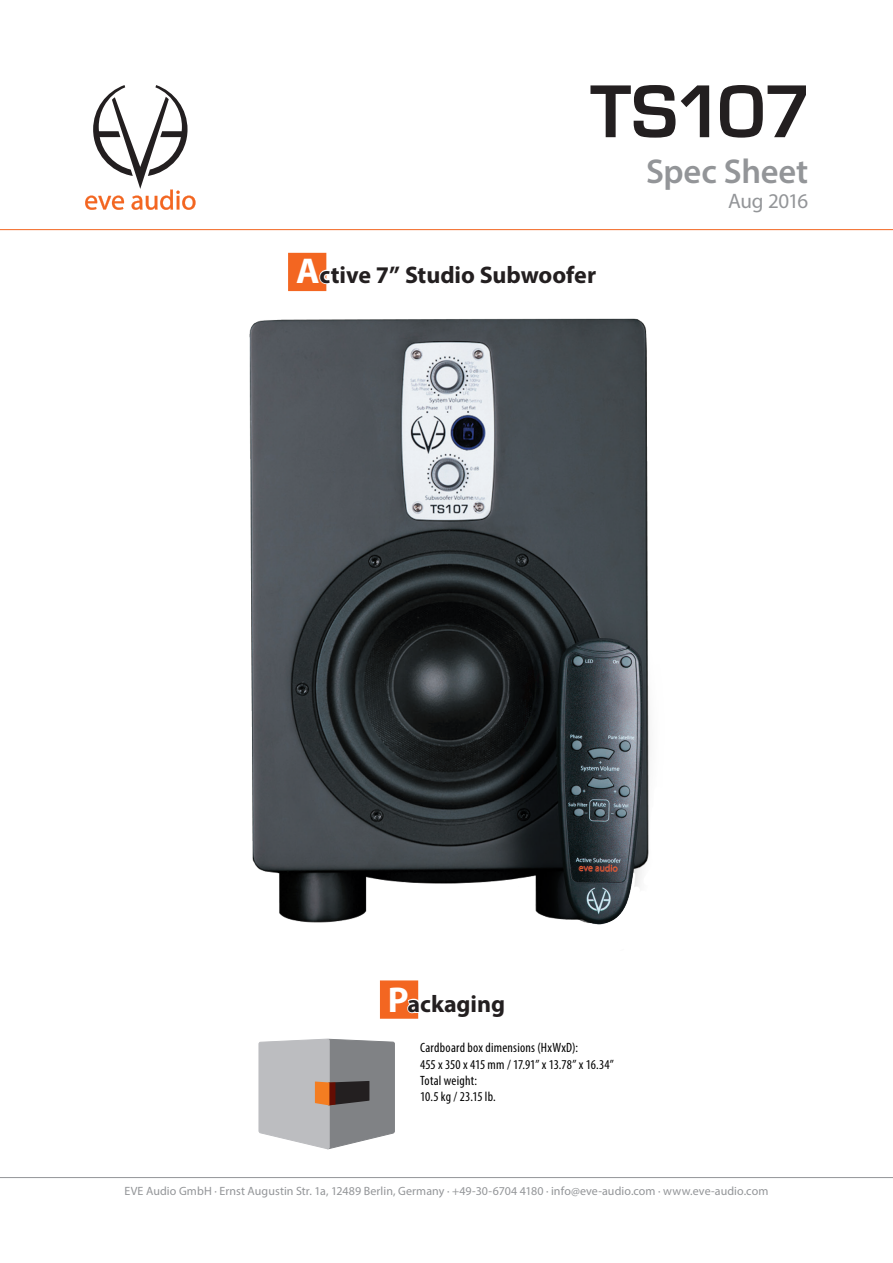
<style>
.page{position:relative;width:893px;height:1263px;background:#fff}
.page>*{position:absolute;margin:0;border:0;box-sizing:border-box;transform-origin:0 0}
.t1{font:69px "Eurostile D";letter-spacing:-.035em;color:#231f20}
.t2{font:600 34.5px "Myriad Pro";letter-spacing:-.005em;color:#939598}
.Page_Headline{font:700 24px "Myriad Pro";letter-spacing:-.005em;color:#231f20}
.t3{font:21px "Myriad Pro";letter-spacing:-.025em;color:#939598}
.Packaging{font:condensed 13.5px "Myriad Pro";letter-spacing:.015em;color:#000001}
.Packaging-2{font:condensed 13.5px "Myriad Pro";letter-spacing:-.005em;color:#000001}
.t4{font:12px "Myriad Pro";letter-spacing:.005em;color:#939598}
.s1{font-size:36px;color:#fff}
</style>
<div class="page">
<svg style="left:85px;top:85px;width:111px;height:125px"></svg>
<hr style="left:0;top:1177px;width:893px;height:1px;background:#939598">
<hr style="left:0;top:229px;width:893px;height:1px;background:#f36621">
<div style="left:288px;top:253px;width:38px;height:38px;background:#f36621;border:2px solid #f36621"></div>
<img style="left:249px;top:318px;width:401px;height:607px">
<svg style="left:294px;top:229px;width:304px;height:63px"></svg>
<div style="left:380px;top:980px;width:38px;height:39px;background:#f36621;border:2px solid #f36621"></div>
<svg style="left:258px;top:985px;width:161px;height:165px"></svg>
<h1 class="t1" style="left:590px;top:69px;width:223px">TS107</h1>
<h2 class="t2" style="left:646px;top:149px;width:164px">Spec Sheet</h2>
<h3 class="t3" style="left:728px;top:188px;width:82px">Aug 2016</h3>
<p class="Page_Headline" style="left:296px;top:259px;width:301px"><span class="s1">A</span>ctive 7” Studio Subwoofer</p>
<p class="Page_Headline" style="left:388px;top:988px;width:119px"><span class="s1">P</span>ackaging</p>
<p class="Packaging" style="left:420px;top:1040px;width:160px">Cardboard box dimensions (HxWxD):</p>
<p class="Packaging-2" style="left:420px;top:1056px;width:195px">455 x 350 x 415 mm / 17.91” x 13.78” x 16.34”</p>
<p class="Packaging" style="left:420px;top:1072px;width:58px">Total weight:</p>
<p class="Packaging" style="left:420px;top:1088px;width:77px">10.5 kg / 23.15 lb.</p>
<p class="t4" style="left:125px;top:1183px;width:645px">EVE Audio GmbH · Ernst Augustin Str. 1a, 12489 Berlin, Germany · +49-30-6704 4180 · info@eve-audio.com · www.eve-audio.com</p>
</div>
